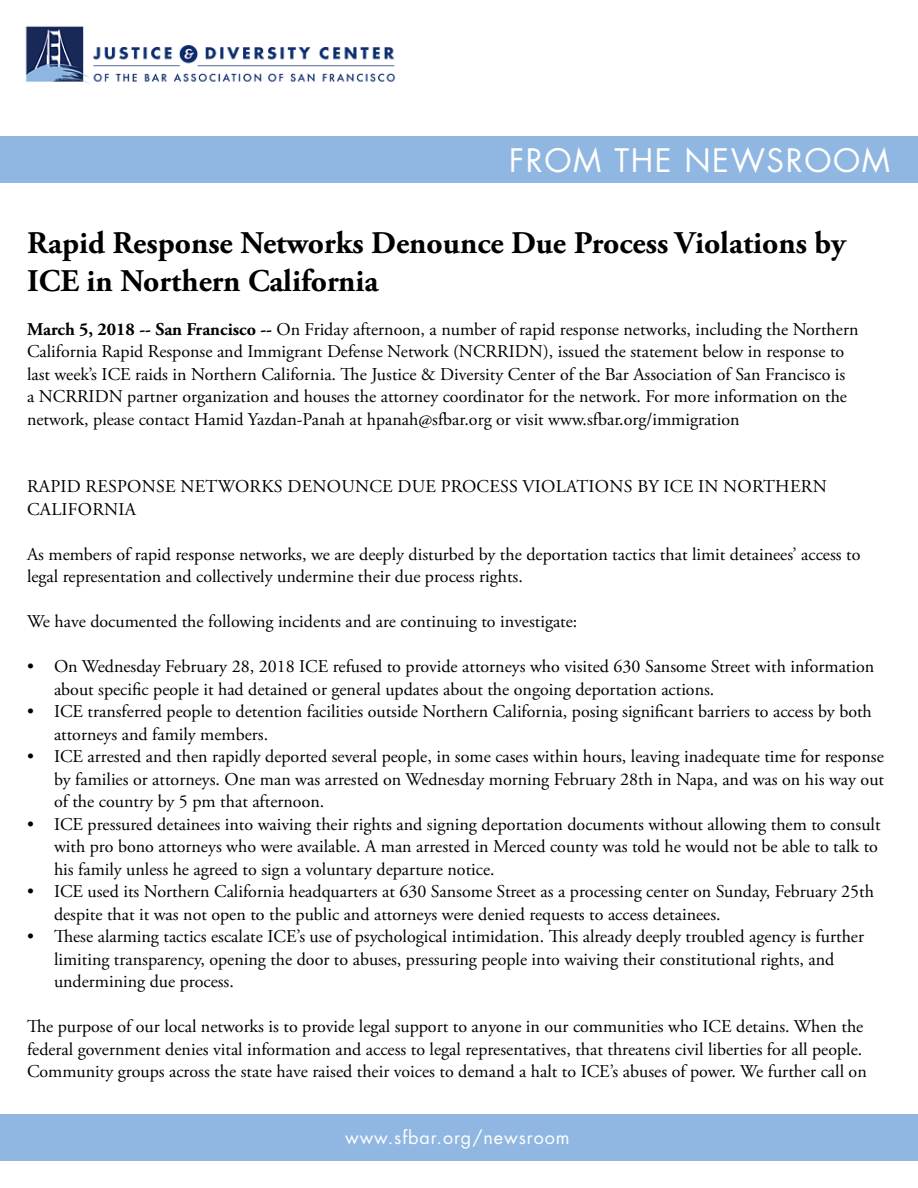
<style>
.page{position:relative;width:918px;height:1188px;background:#fff}
.page>*{position:absolute;margin:0;border:0;box-sizing:border-box;transform-origin:0 0}
.t1{font:700 31.5px/37.8px "Adobe Garamond Pro";color:#000}
.t2{font:31.5px "Futura Std";letter-spacing:.05em;color:#fff}
.t3{font:18px/22.5px "Adobe Garamond Pro";color:#000}
.t4{font:18px "Futura Std";letter-spacing:.05em;color:#fff}
.s1{font-weight:700}
</style>
<div class="page">
<img style="left:25px;top:26px;width:371px;height:58px">
<div style="left:0;top:137px;width:918px;height:46px;background:#90b7e1"></div>
<div style="left:0;top:1115px;width:918px;height:46px;background:#90b7e1"></div>
<h1 class="t2" style="left:509px;top:140px;width:382px">FROM THE NEWSROOM</h1>
<h1 class="t1" style="left:27px;top:225px;width:820px">Rapid Response Networks Denounce Due Process Violations by<br>ICE in Northern California</h1>
<p class="t3" style="left:27px;top:319px;width:833px"><span class="s1">March 5, 2018 -- San Francisco --</span> On Friday afternoon, a number of rapid response networks, including the Northern California Rapid Response and Immigrant Defense Network (NCRRIDN), issued the statement below in response to last week’s ICE raids in Northern California. The Justice &amp; Diversity Center of the Bar Association of San Francisco is<br>a NCRRIDN partner organization and houses the attorney coordinator for the network. For more information on the network, please contact Hamid Yazdan-Panah at hpanah@sfbar.org or visit www.sfbar.org/immigration</p>
<p class="t3" style="left:27px;top:476px;width:801px">RAPID RESPONSE NETWORKS DENOUNCE DUE PROCESS VIOLATIONS BY ICE IN NORTHERN<br>CALIFORNIA</p>
<p class="t3" style="left:27px;top:544px;width:835px">As members of rapid response networks, we are deeply disturbed by the deportation tactics that limit detainees’ access to legal representation and collectively undermine their due process rights.</p>
<p class="t3" style="left:27px;top:611px;width:552px">We have documented the following incidents and are continuing to investigate:</p>
<p class="t3" style="left:54px;top:656px;width:822px;text-indent:-27px">• On Wednesday February 28, 2018 ICE refused to provide attorneys who visited 630 Sansome Street with information about specific people it had detained or general updates about the ongoing deportation actions.</p>
<p class="t3" style="left:54px;top:701px;width:819px;text-indent:-27px">• ICE transferred people to detention facilities outside Northern California, posing significant barriers to access by both attorneys and family members.</p>
<p class="t3" style="left:54px;top:746px;width:832px;text-align:justify;text-indent:-27px">• ICE arrested and then rapidly deported several people, in some cases within hours, leaving inadequate time for response by families or attorneys. One man was arrested on Wednesday morning February 28th in Napa, and was on his way out of the country by 5 pm that afternoon.</p>
<p class="t3" style="left:54px;top:814px;width:828px;text-indent:-27px">• ICE pressured detainees into waiving their rights and signing deportation documents without allowing them to consult with pro bono attorneys who were available. A man arrested in Merced county was told he would not be able to talk to his family unless he agreed to sign a voluntary departure notice.</p>
<p class="t3" style="left:54px;top:881px;width:821px;text-indent:-27px">• ICE used its Northern California headquarters at 630 Sansome Street as a processing center on Sunday, February 25th despite that it was not open to the public and attorneys were denied requests to access detainees.</p>
<p class="t3" style="left:54px;top:926px;width:812px;text-indent:-27px">• These alarming tactics escalate ICE’s use of psychological intimidation. This already deeply troubled agency is further limiting transparency, opening the door to abuses, pressuring people into waiving their constitutional rights, and undermining due process.</p>
<p class="t3" style="left:27px;top:1016px;width:841px">The purpose of our local networks is to provide legal support to anyone in our communities who ICE detains. When the federal government denies vital information and access to legal representatives, that threatens civil liberties for all people.<br>Community groups across the state have raised their voices to demand a halt to ICE’s abuses of power. We further call on</p>
<p class="t4" style="left:345px;top:1126px;width:226px">www.sfbar.org/newsroom</p>
</div>
